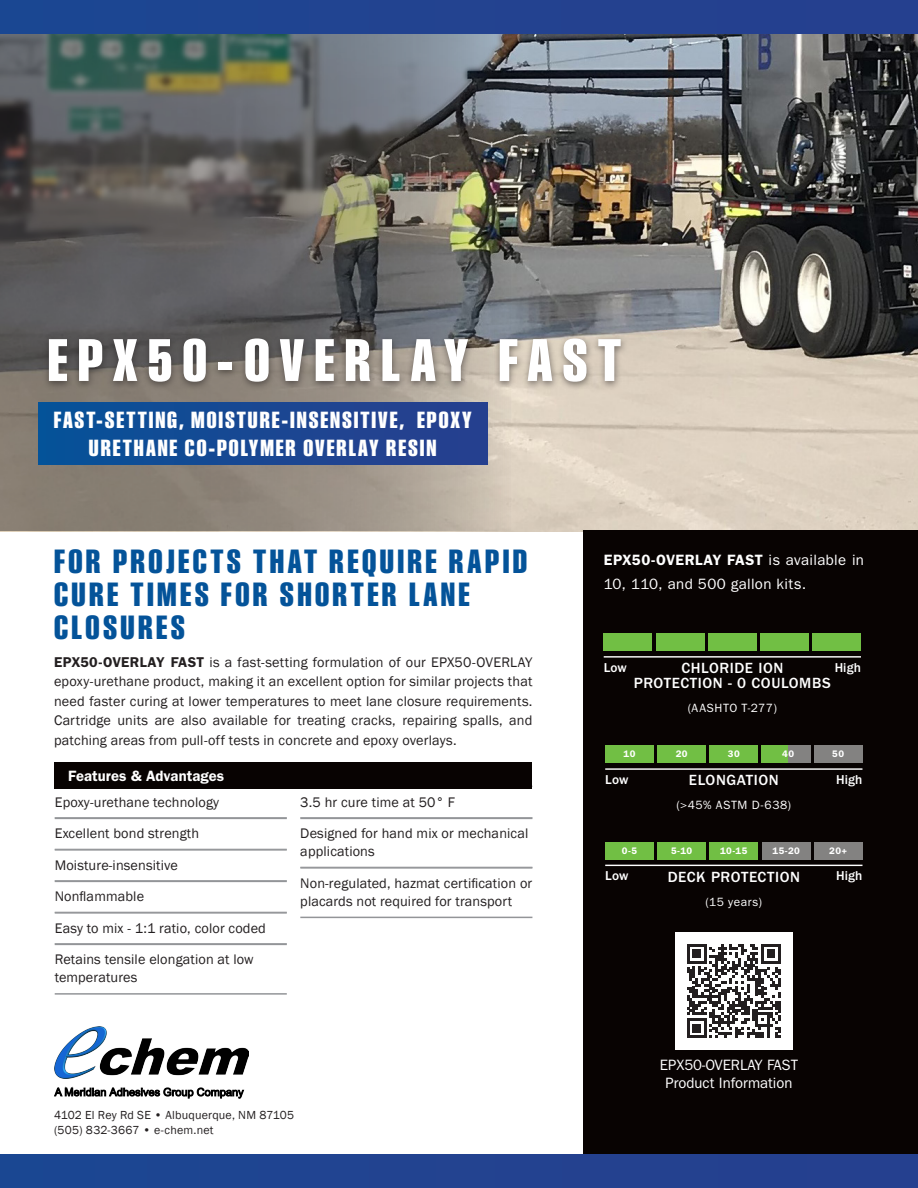
<style>
.page{position:relative;width:918px;height:1188px;background:#fff}
.page>*{position:absolute;margin:0;border:0;box-sizing:border-box;transform-origin:0 0}
.t1{font:700 61.5px "Smart Sans Std";letter-spacing:.16em;color:#fff}
.t2{font:700 34.5px/33px "Smart Sans Std";letter-spacing:.095em;color:#045399}
.t3{font:700 24px/28.5px "Smart Sans Std";letter-spacing:.08em;color:#fff;text-align:center}
.t4{font:500 15.3px "ITC Franklin Gothic Std";letter-spacing:.035em;color:#fff}
.t5{font:15px/24px "ITC Franklin Gothic Std";letter-spacing:.025em;color:#fff}
.t6{font:15px "ITC Franklin Gothic Std";color:#fff}
.t7{font:600 15px "ITC Franklin Gothic Std";letter-spacing:.005em;color:#fff}
._03-Body_Copy-Regular__Black{font:14.25px/19.5px "Franklin Gothic";letter-spacing:.01em;color:#231f20}
.t8{font:500 13.35px "ITC Franklin Gothic Std";letter-spacing:.01em;color:#fff}
.t9{font:12px "Franklin Gothic";letter-spacing:.015em;color:#231f20}
.t10{font:12px "ITC Franklin Gothic Std";letter-spacing:.045em;color:#fff}
.t11{font:600 9.6px "ITC Franklin Gothic Std";letter-spacing:.05em;color:#fff}
.s1{font-family:"ITC Franklin Gothic Std";font-weight:600}
.s2{font-weight:600}
</style>
<div class="page">
<img style="left:511px;top:34px;width:407px;height:497px">
<svg style="left:0;top:34px;width:511px;height:497px;background:#6c6c68"></svg>
<div style="left:0;top:1154px;width:918px;height:34px;background:#234390"></div>
<div style="left:0;top:0;width:918px;height:34px;background:#234390"></div>
<div style="left:584px;top:530px;width:334px;height:624px;background:#080302"></div>
<div style="left:42px;top:334px;width:586px;height:57px;background:#231f20;opacity:.55"></div>
<div style="left:38px;top:403px;width:449px;height:62px;background:linear-gradient(to right,#065298,#2a3e8e)"></div>
<div style="left:675px;top:932px;width:117px;height:118px;background:#fff"></div>
<svg style="left:687px;top:944px;width:94px;height:94px"></svg>
<hr style="left:55px;top:818px;width:232px;height:1px;background:#939598">
<hr style="left:55px;top:817px;width:232px;height:1px;background:#939598">
<hr style="left:55px;top:849px;width:232px;height:2px;background:#939598">
<hr style="left:55px;top:881px;width:232px;height:1px;background:#939598">
<hr style="left:55px;top:880px;width:232px;height:1px;background:#939598">
<hr style="left:55px;top:912px;width:232px;height:2px;background:#939598">
<hr style="left:55px;top:944px;width:232px;height:1px;background:#939598">
<hr style="left:55px;top:943px;width:232px;height:1px;background:#939598">
<hr style="left:55px;top:993px;width:232px;height:2px;background:#939598">
<hr style="left:300px;top:818px;width:232px;height:1px;background:#939598">
<hr style="left:300px;top:817px;width:232px;height:1px;background:#939598">
<hr style="left:300px;top:867px;width:232px;height:2px;background:#939598">
<hr style="left:300px;top:917px;width:232px;height:1px;background:#939598">
<div style="left:55px;top:762px;width:477px;height:27px;background:#080302"></div>
<img style="left:55px;top:1027px;width:194px;height:52px">
<svg style="left:54px;top:1088px;width:190px;height:10px"></svg>
<hr style="left:605px;top:768px;width:257px;height:2px;background:#fff">
<div style="left:605px;top:745px;width:49px;height:18px;background:#71bf44"></div>
<div style="left:657px;top:745px;width:49px;height:18px;background:#71bf44"></div>
<div style="left:762px;top:745px;width:48px;height:18px;background:#838281"></div>
<div style="left:814px;top:745px;width:48px;height:18px;background:#838281"></div>
<div style="left:710px;top:745px;width:48px;height:18px;background:#71bf44"></div>
<hr style="left:605px;top:865px;width:257px;height:1px;background:#fff">
<div style="left:605px;top:842px;width:49px;height:17px;background:#71bf44"></div>
<div style="left:710px;top:842px;width:48px;height:17px;background:#71bf44"></div>
<div style="left:657px;top:842px;width:49px;height:17px;background:#71bf44"></div>
<div style="left:762px;top:842px;width:48px;height:17px;background:#838281"></div>
<div style="left:814px;top:842px;width:48px;height:17px;background:#838281"></div>
<div style="left:762px;top:745px;width:26px;height:18px;background:#71bf44"></div>
<hr style="left:604px;top:656px;width:257px;height:2px;background:#fff">
<div style="left:604px;top:634px;width:48px;height:17px;background:#71bf44"></div>
<div style="left:708px;top:634px;width:49px;height:17px;background:#71bf44"></div>
<div style="left:656px;top:634px;width:48px;height:17px;background:#71bf44"></div>
<div style="left:760px;top:634px;width:49px;height:17px;background:#71bf44"></div>
<div style="left:812px;top:634px;width:49px;height:17px;background:#71bf44"></div>
<p class="t1" style="left:48px;top:326px;width:575px">EPX50-OVERLAY FAST</p>
<p class="t3" style="left:54px;top:406px;width:420px">FAST-SETTING, MOISTURE-INSENSITIVE, EPOXY<br>URETHANE CO-POLYMER OVERLAY RESIN</p>
<p class="t2" style="left:54px;top:545px;width:475px">FOR PROJECTS THAT REQUIRE RAPID<br>CURE TIMES FOR SHORTER LANE<br>CLOSURES</p>
<p class="_03-Body_Copy-Regular__Black" style="left:54px;top:652px;width:480px;text-align:justify"><span class="s1">EPX50-OVERLAY FAST</span> is a fast-setting formulation of our EPX50-OVERLAY epoxy-urethane product, making it an excellent option for similar projects that need faster curing at lower temperatures to meet lane closure requirements.<br>Cartridge units are also available for treating cracks, repairing spalls, and patching areas from pull-off tests in concrete and epoxy overlays.</p>
<p class="t7" style="left:68px;top:767px;width:158px">Features &amp; Advantages</p>
<p class="_03-Body_Copy-Regular__Black" style="left:55px;top:793px;width:166px">Epoxy-urethane technology</p>
<p class="_03-Body_Copy-Regular__Black" style="left:55px;top:824px;width:146px">Excellent bond strength</p>
<p class="_03-Body_Copy-Regular__Black" style="left:55px;top:856px;width:125px">Moisture-insensitive</p>
<p class="_03-Body_Copy-Regular__Black" style="left:55px;top:887px;width:91px">Nonflammable</p>
<p class="_03-Body_Copy-Regular__Black" style="left:55px;top:919px;width:213px">Easy to mix - 1:1 ratio, color coded</p>
<p class="_03-Body_Copy-Regular__Black" style="left:55px;top:951px;width:201px;line-height:18px">Retains tensile elongation at low temperatures</p>
<p class="_03-Body_Copy-Regular__Black" style="left:300px;top:793px;width:156px">3.5 hr cure time at 50° F</p>
<p class="_03-Body_Copy-Regular__Black" style="left:300px;top:825px;width:230px;line-height:18px">Designed for hand mix or mechanical applications</p>
<p class="_03-Body_Copy-Regular__Black" style="left:300px;top:874px;width:233px;line-height:18px">Non-regulated, hazmat certification or placards not required for transport</p>
<p class="t9" style="left:54px;top:1108px;width:242px">4102 El Rey Rd SE • Albuquerque, NM 87105</p>
<p class="t9" style="left:54px;top:1123px;width:161px">(505) 832-3667 • e-chem.net</p>
<p class="t5" style="left:604px;top:548px;width:262px"><span class="s2">EPX50-OVERLAY FAST</span> is available in<br>10, 110, and 500 gallon kits.</p>
<p class="t4" style="left:681px;top:660px;width:104px">CHLORIDE ION</p>
<p class="t4" style="left:634px;top:675px;width:199px">PROTECTION - 0 COULOMBS</p>
<p class="t10" style="left:688px;top:701px;width:91px">(AASHTO T-277)</p>
<p class="t8" style="left:604px;top:660px;width:25px">Low</p>
<p class="t8" style="left:835px;top:660px;width:28px">High</p>
<p class="t11" style="left:782px;top:748px;width:14px">40</p>
<p class="t11" style="left:624px;top:748px;width:13px">10</p>
<p class="t11" style="left:676px;top:748px;width:13px">20</p>
<p class="t11" style="left:728px;top:748px;width:13px">30</p>
<p class="t11" style="left:832px;top:748px;width:13px">50</p>
<p class="t4" style="left:689px;top:771px;width:91px">ELONGATION</p>
<p class="t10" style="left:676px;top:798px;width:116px">(&gt;45% ASTM D-638)</p>
<p class="t8" style="left:605px;top:772px;width:25px">Low</p>
<p class="t8" style="left:836px;top:772px;width:28px">High</p>
<p class="t11" style="left:622px;top:845px;width:17px">0-5</p>
<p class="t11" style="left:671px;top:845px;width:23px">5-10</p>
<p class="t11" style="left:720px;top:845px;width:29px">10-15</p>
<p class="t11" style="left:772px;top:845px;width:29px">15-20</p>
<p class="t11" style="left:829px;top:845px;width:20px">20+</p>
<p class="t4" style="left:668px;top:868px;width:134px">DECK PROTECTION</p>
<p class="t10" style="left:706px;top:895px;width:58px">(15 years)</p>
<p class="t8" style="left:605px;top:869px;width:25px">Low</p>
<p class="t8" style="left:836px;top:869px;width:28px">High</p>
<p class="t6" style="left:660px;top:1056px;width:140px">EPX50-OVERLAY FAST</p>
<p class="t6" style="left:666px;top:1074px;width:128px">Product Information</p>
</div>
